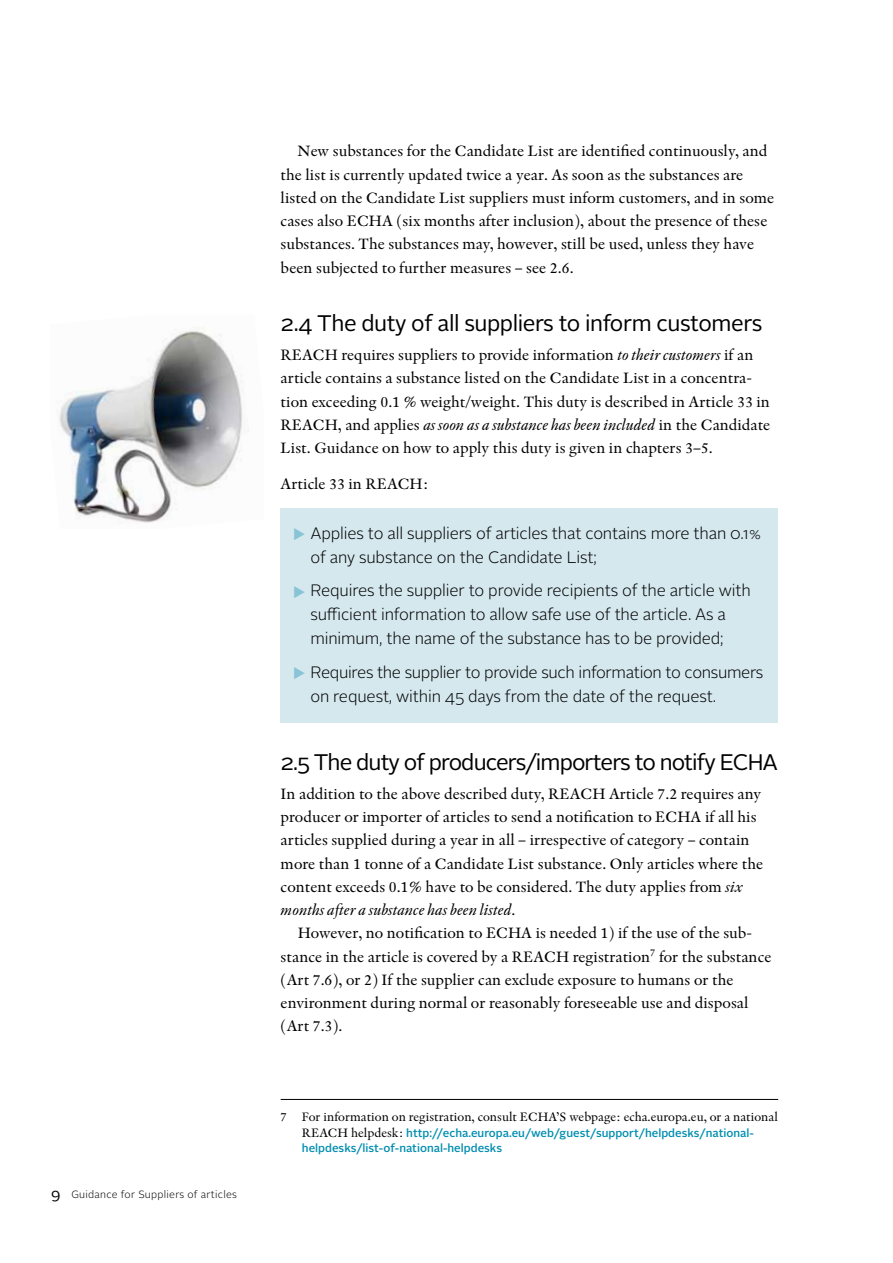
<style>
.page{position:relative;width:893px;height:1263px;background:#fff}
.page>*{position:absolute;margin:0;border:0;box-sizing:border-box;transform-origin:0 0}
.t1{font:22.5px "Alright Sans";letter-spacing:-.04em;color:#000}
.t2{font:22.5px "Alright Sans";letter-spacing:-.02em;color:#000}
.t3{font:300 16.5px/24px "Alright Sans";letter-spacing:-.01em;color:#000}
.t4{font:15.75px/23.2px "Indigo TOP";color:#000}
.t5{font:12.75px "Indigo TOP";color:#000}
.t6{font:500 11.55px/15.8px "Alright Sans";color:#008db0}
.t7{font:300 10.5px "Alright Sans";letter-spacing:.025em;color:#000}
.s1{font-weight:400;font-size:15px}
.s2{font-style:italic}
.s3{font-family:"STIX General";font-weight:400;font-size:11.25px;color:#89c4d6}
.s4{font-family:"Indigo TOP";font-weight:400;font-size:12.75px;color:#000}
</style>
<div class="page">
<div style="left:281px;top:508px;width:497px;height:214px;background:#d5e8ee"></div>
<img style="left:59px;top:327px;width:184px;height:196px">
<hr style="left:281px;top:1099px;width:497px;height:1px;background:#000">
<p class="t7" style="left:51px;top:1187px;width:187px"><span class="s1">9</span> Guidance for Suppliers of articles</p>
<p class="t4" style="left:281px;top:140px;width:495px;text-indent:17px">New substances for the Candidate List are identified continuously, and the list is currently updated twice a year. As soon as the substances are listed on the Candidate List suppliers must inform customers, and in some cases also ECHA (six months after inclusion), about the presence of these substances. The substances may, however, still be used, unless they have been subjected to further measures – see 2.6.</p>
<h1 class="t2" style="left:281px;top:308px;width:483px">2.4 The duty of all suppliers to inform customers</h1>
<p class="t4" style="left:281px;top:343px;width:491px">REACH requires suppliers to provide information <span class="s2">to their customers</span> if an article contains a substance listed on the Candidate List in a concentra&shy;tion exceeding 0.1 % weight/weight. This duty is described in Article 33 in REACH, and applies <span class="s2">as soon as a substance has been included</span> in the Candidate List. Guidance on how to apply this duty is given in chapters 3–5.</p>
<p class="t4" style="left:281px;top:472px;width:149px">Article 33 in REACH:</p>
<p class="t3" style="left:310px;top:521px;width:452px;text-indent:-17px"><span class="s3">▶</span> Applies to all suppliers of articles that contains more than 0.1% of any substance on the Candidate List;</p>
<p class="t3" style="left:310px;top:579px;width:442px;text-indent:-17px"><span class="s3">▶</span> Requires the supplier to provide recipients of the article with sufficient information to allow safe use of the article. As a minimum, the name of the substance has to be provided;</p>
<p class="t3" style="left:310px;top:660px;width:454px;text-indent:-17px"><span class="s3">▶</span> Requires the supplier to provide such information to consumers on request, within 45 days from the date of the request.</p>
<h1 class="t1" style="left:281px;top:746px;width:499px">2.5 The duty of producers/importers to notify ECHA</h1>
<p class="t4" style="left:281px;top:782px;width:484px">In addition to the above described duty, REACH Article 7.2 requires any producer or importer of articles to send a notification to ECHA if all his articles supplied during a year in all – irrespective of category – contain more than 1 tonne of a Candidate List substance. Only articles where the content exceeds 0.1% have to be considered. The duty applies from <span class="s2">six months after a substance has been listed</span>.</p>
<p class="t4" style="left:281px;top:921px;width:492px;text-indent:17px">However, no notification to ECHA is needed 1) if the use of the sub&shy;stance in the article is covered by a REACH registration<sup>7</sup> for the substance (Art 7.6), or 2) If the supplier can exclude exposure to humans or the environment during normal or reasonably foreseeable use and disposal (Art 7.3).</p>
<p class="t5" style="left:281px;top:1109px;width:499px">7 For information on registration, consult ECHA’S webpage: echa.europa.eu, or a national</p>
<p class="t6" style="left:302px;top:1125px;width:453px"><span class="s4">REACH helpdesk:</span> http://echa.europa.eu/web/guest/support/helpdesks/national&shy;helpdesks/list-of-national-helpdesks</p>
</div>
